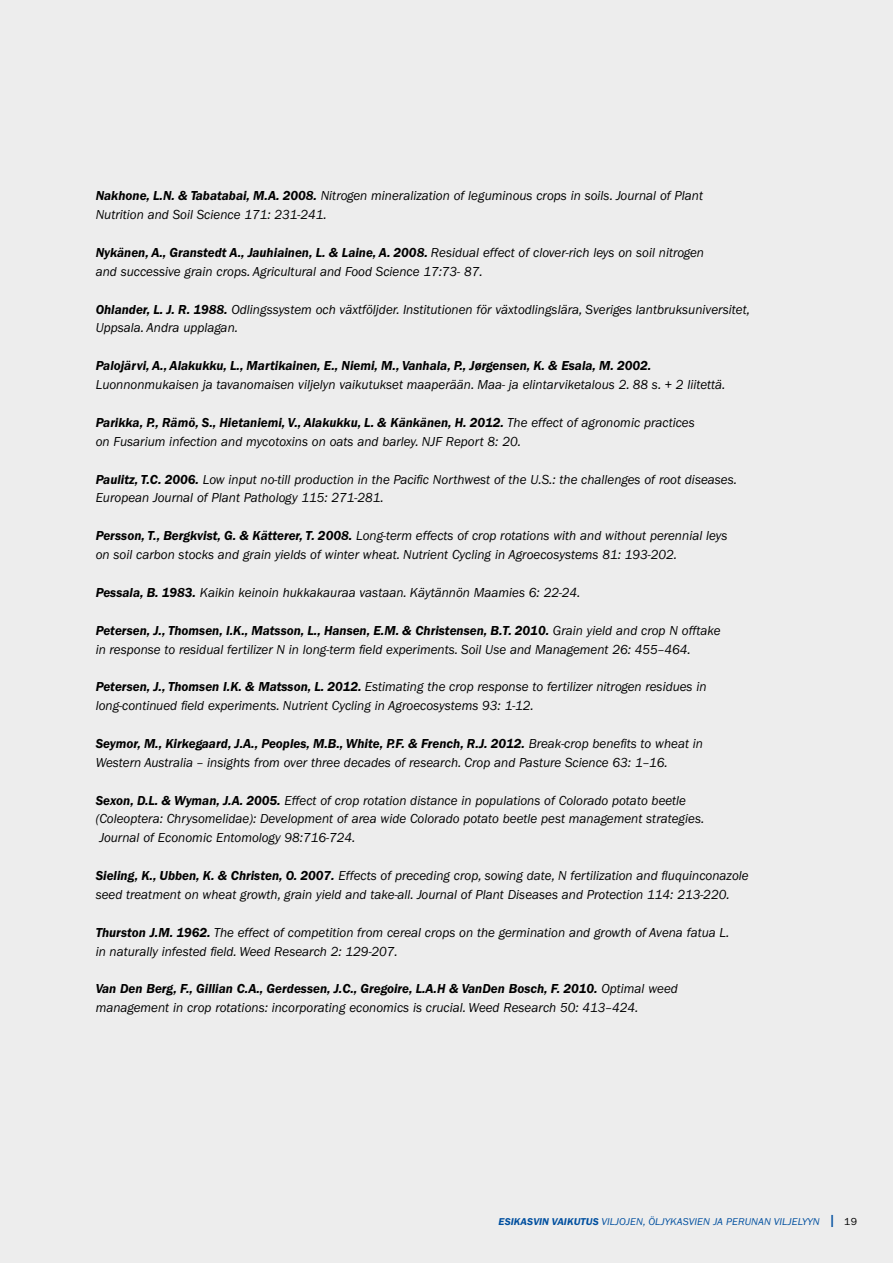
<style>
.page{position:relative;width:893px;height:1263px;background:#ededed}
.page>*{position:absolute;margin:0;border:0;box-sizing:border-box;transform-origin:0 0}
.t1{font:italic 13.5px/18.8px "Franklin Gothic";color:#000}
.t2{font:italic 600 13.5px "Franklin Gothic";color:#000}
.t3{font:italic 10.35px "Franklin Gothic";letter-spacing:.01em;color:#004f9f}
.s1{font-weight:600}
.s2{font-weight:600;font-size:12.15px}
.s3{font-style:normal;color:#000}
</style>
<div class="page">
<p class="t1" style="left:96px;top:187px;width:609px"><span class="s1">Nakhone, L.N. &amp; Tabatabai, M.A. 2008.</span> Nitrogen mineralization of leguminous crops in soils. Journal of Plant<br>Nutrition and Soil Science 171: 231-241.</p>
<p class="t1" style="left:96px;top:243px;width:610px"><span class="s1">Nykänen, A., Granstedt A., Jauhiainen, L. &amp; Laine, A. 2008.</span> Residual effect of clover-rich leys on soil nitrogen and successive grain crops. Agricultural and Food Science 17:73- 87.</p>
<p class="t1" style="left:96px;top:300px;width:656px"><span class="s1">Ohlander, L. J. R. 1988.</span> Odlingssystem och växtföljder. Institutionen för växtodlingslära, Sveriges lantbruksuniversitet,<br>Uppsala. Andra upplagan.</p>
<p class="t2" style="left:96px;top:358px;width:557px">Palojärvi, A., Alakukku, L., Martikainen, E., Niemi, M., Vanhala, P., Jørgensen, K. &amp; Esala, M. 2002.</p>
<p class="t1" style="left:96px;top:375px;width:631px">Luonnonmukaisen ja tavanomaisen viljelyn vaikutukset maaperään. Maa- ja elintarviketalous 2. 88 s. + 2 liitettä.</p>
<p class="t1" style="left:96px;top:413px;width:601px"><span class="s1">Parikka, P., Rämö, S., Hietaniemi, V., Alakukku, L. &amp; Känkänen, H. 2012.</span> The effect of agronomic practices on Fusarium infection and mycotoxins on oats and barley. NJF Report 8: 20.</p>
<p class="t1" style="left:96px;top:470px;width:643px"><span class="s1">Paulitz, T.C. 2006.</span> Low input no-till production in the Pacific Northwest of the U.S.: the challenges of root diseases.<br>European Journal of Plant Pathology 115: 271-281.</p>
<p class="t1" style="left:96px;top:527px;width:633px"><span class="s1">Persson, T., Bergkvist, G. &amp; Kätterer, T. 2008.</span> Long-term effects of crop rotations with and without perennial leys on soil carbon stocks and grain yields of winter wheat. Nutrient Cycling in Agroecosystems 81: 193-202.</p>
<p class="t1" style="left:96px;top:583px;width:486px"><span class="s1">Pessala, B. 1983.</span> Kaikin keinoin hukkakauraa vastaan. Käytännön Maamies 6: 22-24.</p>
<p class="t1" style="left:96px;top:621px;width:627px"><span class="s1">Petersen, J., Thomsen, I.K., Matsson, L., Hansen, E.M. &amp; Christensen, B.T. 2010.</span> Grain yield and crop N offtake in response to residual fertilizer N in long-term field experiments. Soil Use and Management 26: 455–464.</p>
<p class="t1" style="left:96px;top:678px;width:612px"><span class="s1">Petersen, J., Thomsen I.K. &amp; Matsson, L. 2012.</span> Estimating the crop response to fertilizer nitrogen residues in long-continued field experiments. Nutrient Cycling in Agroecosystems 93: 1-12.</p>
<p class="t1" style="left:96px;top:734px;width:609px"><span class="s1">Seymor, M., Kirkegaard, J.A., Peoples, M.B., White, P.F. &amp; French, R.J. 2012.</span> Break-crop benefits to wheat in<br>Western Australia – insights from over three decades of research. Crop and Pasture Science 63: 1–16.</p>
<p class="t1" style="left:96px;top:791px;width:610px"><span class="s1">Sexon, D.L. &amp; Wyman, J.A. 2005.</span> Effect of crop rotation distance in populations of Colorado potato beetle (Coleoptera: Chrysomelidae): Development of area wide Colorado potato beetle pest management strategies.<br>Journal of Economic Entomology 98:716-724.</p>
<p class="t1" style="left:96px;top:866px;width:654px"><span class="s1">Sieling, K., Ubben, K. &amp; Christen, O. 2007.</span> Effects of preceding crop, sowing date, N fertilization and fluquinconazole seed treatment on wheat growth, grain yield and take-all. Journal of Plant Diseases and Protection 114: 213-220.</p>
<p class="t1" style="left:96px;top:923px;width:635px"><span class="s1">Thurston J.M. 1962.</span> The effect of competition from cereal crops on the germination and growth of Avena fatua L. in naturally infested field. Weed Research 2: 129-207.</p>
<p class="t1" style="left:96px;top:980px;width:584px"><span class="s1">Van Den Berg, F., Gillian C.A., Gerdessen, J.C., Gregoire, L.A.H &amp; VanDen Bosch, F. 2010.</span> Optimal weed management in crop rotations: incorporating economics is crucial. Weed Research 50: 413–424.</p>
<p class="t3" style="left:499px;top:1216px;width:360px"><span class="s1">ESIKASVIN VAIKUTUS</span> VILJOJEN, ÖLJYKASVIEN JA PERUNAN VILJELYYN <span class="s2">|</span> <span class="s3">19</span></p>
</div>
